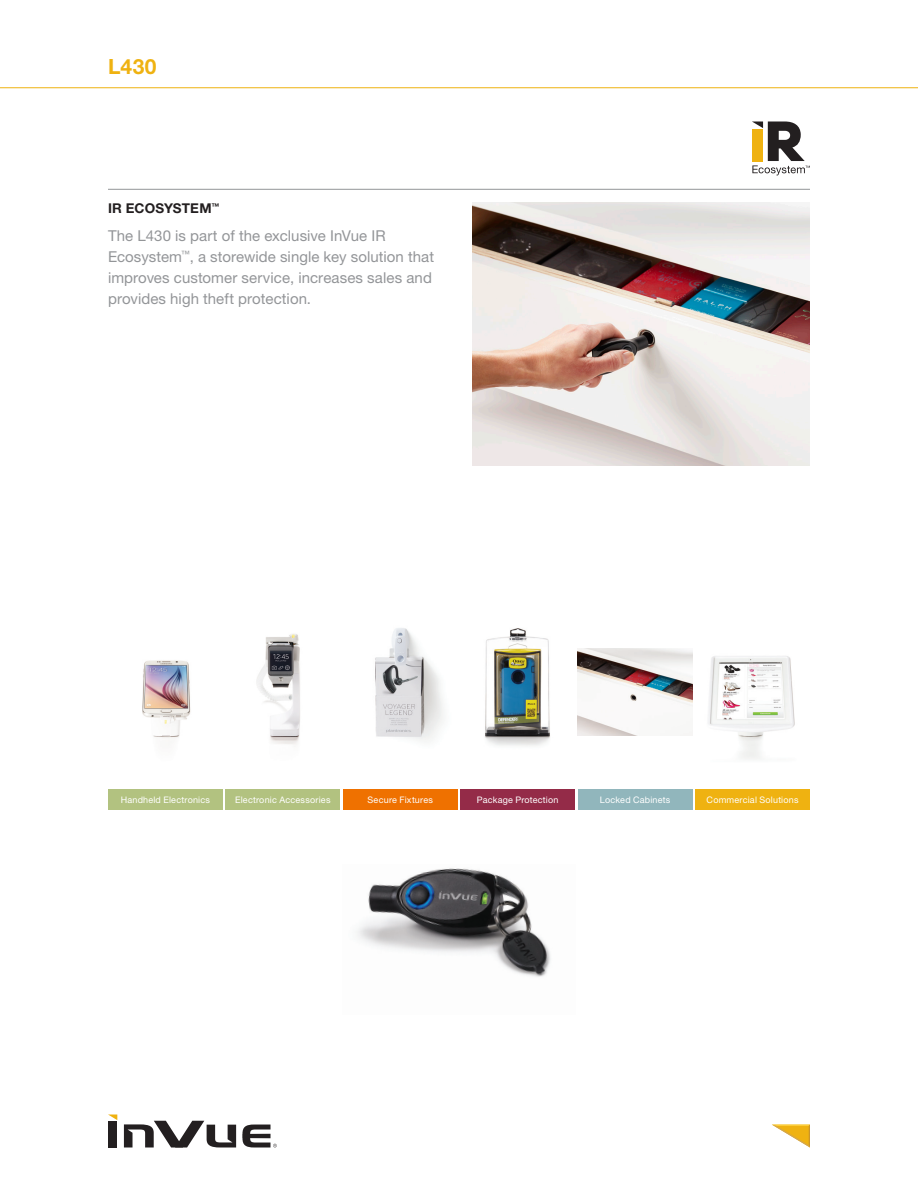
<style>
.page{position:relative;width:918px;height:1188px;background:#fff}
.page>*{position:absolute;margin:0;border:0;box-sizing:border-box;transform-origin:0 0}
.t1{font:700 21px "Helvetica Neue";color:#efb211}
.t2{font:15px/21px "Helvetica Neue";letter-spacing:.005em;color:#939598}
.t3{font:700 13.5px "Helvetica Neue";letter-spacing:.01em;color:#231f20}
.t4{font:9px "Helvetica Neue";letter-spacing:.02em;color:#fff}
</style>
<div class="page">
<div style="left:109px;top:1121px;width:8px;height:26px;background:#231f20"></div>
<svg style="left:124px;top:1121px;width:112px;height:26px"></svg>
<svg style="left:109px;top:1115px;width:8px;height:5px"></svg>
<svg style="left:242px;top:1125px;width:35px;height:23px"></svg>
<svg style="left:772px;top:1125px;width:38px;height:23px"></svg>
<hr style="left:0;top:87px;width:918px;height:1px;background:#efb211">
<hr style="left:108px;top:189px;width:702px;height:1px;background:#939598">
<svg style="left:752px;top:121px;width:58px;height:55px"></svg>
<img style="left:472px;top:202px;width:338px;height:264px">
<img style="left:578px;top:648px;width:115px;height:88px">
<img style="left:142px;top:660px;width:49px;height:78px">
<img style="left:242px;top:634px;width:83px;height:156px">
<img style="left:375px;top:628px;width:68px;height:112px">
<img style="left:695px;top:656px;width:115px;height:134px">
<img style="left:485px;top:628px;width:65px;height:118px">
<img style="left:357px;top:868px;width:194px;height:109px">
<div style="left:108px;top:790px;width:115px;height:20px;background:#b2c280"></div>
<div style="left:225px;top:790px;width:115px;height:20px;background:#b2c280"></div>
<div style="left:343px;top:790px;width:115px;height:20px;background:#ef7100"></div>
<div style="left:578px;top:790px;width:115px;height:20px;background:#91b6bc"></div>
<div style="left:460px;top:790px;width:115px;height:20px;background:#942b48"></div>
<div style="left:695px;top:790px;width:115px;height:20px;background:#efb211"></div>
<h1 class="t1" style="left:108px;top:54px;width:50px">L430</h1>
<p class="t3" style="left:108px;top:200px;width:113px">IR ECOSYSTEM<sup>™</sup></p>
<p class="t2" style="left:108px;top:225px;width:328px">The L430 is part of the exclusive InVue IR Ecosystem<sup>™</sup>, a storewide single key solution that improves customer service, increases sales and provides high theft protection.</p>
<p class="t4" style="left:121px;top:795px;width:91px">Handheld Electronics</p>
<p class="t4" style="left:235px;top:795px;width:97px">Electronic Accessories</p>
<p class="t4" style="left:368px;top:795px;width:67px">Secure Fixtures</p>
<p class="t4" style="left:477px;top:795px;width:83px">Package Protection</p>
<p class="t4" style="left:600px;top:795px;width:72px">Locked Cabinets</p>
<p class="t4" style="left:707px;top:795px;width:93px">Commercial Solutions</p>
</div>
